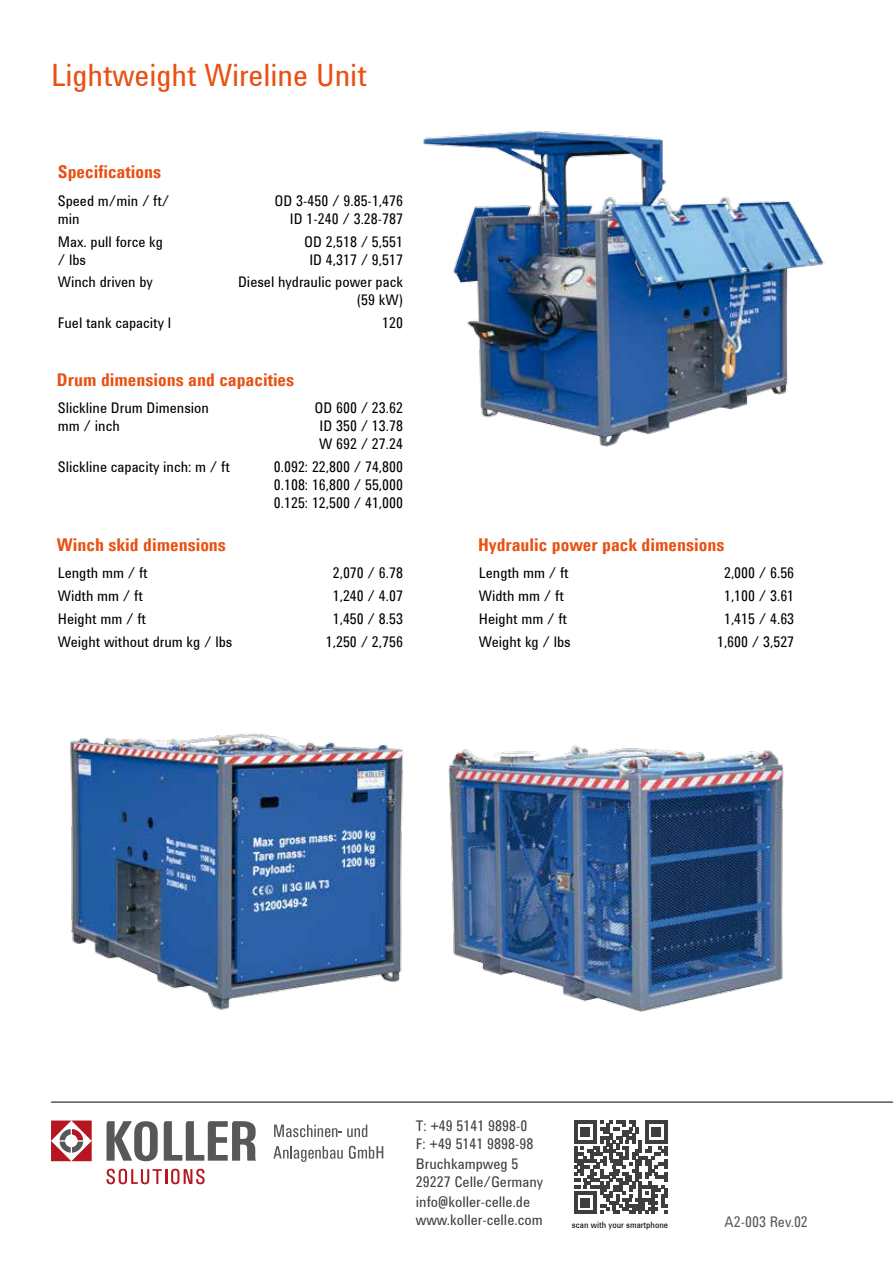
<style>
.page{position:relative;width:893px;height:1263px;background:#fff}
.page>*{position:absolute;margin:0;border:0;box-sizing:border-box;transform-origin:0 0}
.t1{font:31.5px "Utah WGL Cond";color:#e85113}
.t2{font:700 18px "Utah WGL Cond";color:#e85113}
.t3{font:15px/18px "Utah WGL Cond";color:#000}
.t4{font:15px/18px "Utah WGL Cond";color:#3e3d40}
.t5{font:15px "Utah WGL Cond";color:#58585a}
.t6{font:9px "Utah WGL Cond";color:#000}
</style>
<div class="page">
<svg style="left:107px;top:1121px;width:51px;height:40px"></svg>
<svg style="left:164px;top:1121px;width:92px;height:40px"></svg>
<svg style="left:107px;top:1169px;width:98px;height:15px"></svg>
<svg style="left:51px;top:1120px;width:41px;height:41px"></svg>
<svg style="left:274px;top:1124px;width:93px;height:13px"></svg>
<svg style="left:273px;top:1146px;width:70px;height:16px"></svg>
<svg style="left:349px;top:1146px;width:34px;height:13px"></svg>
<svg style="left:574px;top:1120px;width:93px;height:94px"></svg>
<hr style="left:51px;top:1101px;width:842px;height:2px;background:#58585a">
<img style="left:423px;top:130px;width:402px;height:317px">
<img style="left:70px;top:733px;width:334px;height:277px">
<img style="left:448px;top:745px;width:336px;height:267px">
<h1 class="t1" style="left:51px;top:52px;width:317px">Lightweight Wireline Unit</h1>
<p class="t2" style="left:58px;top:158px;width:105px">Specifications</p>
<p class="t3" style="left:58px;top:191px;width:113px">Speed m/min / ft/ min</p>
<p class="t3" style="left:275px;top:191px;width:130px;text-align:right">OD 3-450 / 9.85-1,476<br>ID 1-240 / 3.28-787</p>
<p class="t3" style="left:58px;top:232px;width:107px">Max. pull force kg / lbs</p>
<p class="t3" style="left:304px;top:232px;width:100px;text-align:center">OD 2,518 / 5,551<br>ID 4,317 / 9,517</p>
<p class="t3" style="left:58px;top:272px;width:97px">Winch driven by</p>
<p class="t3" style="left:238px;top:272px;width:167px;text-align:right">Diesel hydraulic power pack (59 kW)</p>
<p class="t3" style="left:58px;top:313px;width:115px">Fuel tank capacity l</p>
<p class="t3" style="left:382px;top:313px;width:22px">120</p>
<p class="t2" style="left:57px;top:366px;width:239px">Drum dimensions and capacities</p>
<p class="t3" style="left:58px;top:398px;width:153px">Slickline Drum Dimension mm / inch</p>
<p class="t3" style="left:314px;top:398px;width:90px;text-align:center">OD 600 / 23.62<br>ID 350 / 13.78<br>W 692 / 27.24</p>
<p class="t3" style="left:58px;top:457px;width:173px">Slickline capacity inch: m / ft</p>
<p class="t3" style="left:274px;top:457px;width:131px;text-align:justify">0.092: 22,800 / 74,800<br>0.108: 16,800 / 55,000<br>0.125: 12,500 / 41,000</p>
<p class="t2" style="left:57px;top:531px;width:170px">Winch skid dimensions</p>
<p class="t3" style="left:58px;top:564px;width:91px">Length mm / ft</p>
<p class="t3" style="left:333px;top:564px;width:72px">2,070 / 6.78</p>
<p class="t3" style="left:58px;top:586px;width:86px">Width mm / ft</p>
<p class="t3" style="left:333px;top:586px;width:72px">1,240 / 4.07</p>
<p class="t3" style="left:58px;top:609px;width:90px">Height mm / ft</p>
<p class="t3" style="left:333px;top:609px;width:72px">1,450 / 8.53</p>
<p class="t3" style="left:58px;top:632px;width:176px">Weight without drum kg / lbs</p>
<p class="t3" style="left:326px;top:632px;width:79px">1,250 / 2,756</p>
<p class="t2" style="left:478px;top:531px;width:248px">Hydraulic power pack dimensions</p>
<p class="t3" style="left:479px;top:564px;width:91px">Length mm / ft</p>
<p class="t3" style="left:724px;top:564px;width:72px">2,000 / 6.56</p>
<p class="t3" style="left:479px;top:586px;width:86px">Width mm / ft</p>
<p class="t3" style="left:724px;top:586px;width:72px">1,100 / 3.61</p>
<p class="t3" style="left:479px;top:609px;width:90px">Height mm / ft</p>
<p class="t3" style="left:724px;top:609px;width:72px">1,415 / 4.63</p>
<p class="t3" style="left:479px;top:632px;width:93px">Weight kg / lbs</p>
<p class="t3" style="left:717px;top:632px;width:79px">1,600 / 3,527</p>
<p class="t4" style="left:416px;top:1116px;width:119px">T: +49 5141 9898-0<br>F: +49 5141 9898-98</p>
<p class="t4" style="left:416px;top:1154px;width:129px">Bruchkampweg 5<br>29227 Celle/Germany</p>
<p class="t4" style="left:416px;top:1193px;width:128px">info@koller-celle.de www.koller-celle.com</p>
<p class="t6" style="left:572px;top:1218px;width:98px">scan with your smartphone</p>
<p class="t5" style="left:725px;top:1210px;width:85px">A2-003 Rev.02</p>
</div>
